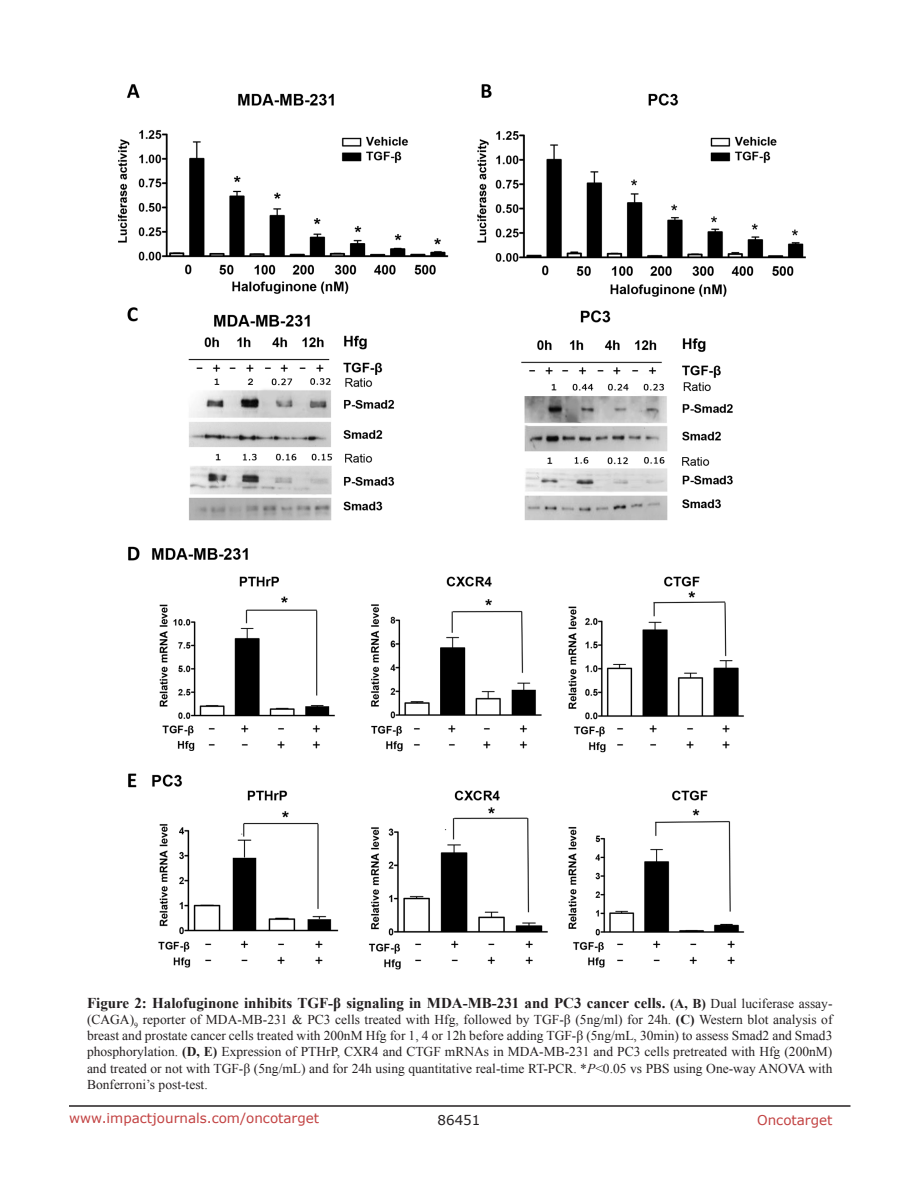
<style>
.page{position:relative;width:918px;height:1188px;background:#fff}
.page>*{position:absolute;margin:0;border:0;box-sizing:border-box;transform-origin:0 0}
.figuretext{font:700 15px "Times New Roman";color:#231f20}
.figuretext-2{font:13.5px/16.2px "Times New Roman";color:#231f20;text-align:justify}
.t1{font:13.5px "Verdana";color:#c24141}
.t2{font:13.5px "Verdana";color:#231f20}
.s1{font-size:13.5px}
.s2{font-weight:400;font-size:13.5px}
.s3{font-weight:700}
.s4{font-style:italic}
</style>
<div class="page">
<hr style="left:69px;top:1105px;width:781px;height:2px;background:#231f20">
<img style="left:117px;top:84px;width:689px;height:886px">
<p class="figuretext" style="left:87px;top:992px;width:747px">Figure 2: Halofuginone inhibits TGF-β signaling in MDA-MB-231 and PC3 cancer cells. <span class="s1">(A, B)</span> <span class="s2">Dual luciferase assay-</span></p>
<p class="figuretext-2" style="left:87px;top:1011px;width:747px">(CAGA)<sub>9</sub> reporter of MDA-MB-231 &amp; PC3 cells treated with Hfg, followed by TGF-β (5ng/ml) for 24h. <span class="s3">(C)</span> Western blot analysis of breast and prostate cancer cells treated with 200nM Hfg for 1, 4 or 12h before adding TGF-β (5ng/mL, 30min) to assess Smad2 and Smad3 phosphorylation. <span class="s3">(D, E)</span> Expression of PTHrP, CXR4 and CTGF mRNAs in MDA-MB-231 and PC3 cells pretreated with Hfg (200nM) and treated or not with TGF-β (5ng/mL) and for 24h using quantitative real-time RT-PCR. *<span class="s4">P</span>&lt;0.05 vs PBS using One-way ANOVA with Bonferroni’s post-test.</p>
<p class="t1" style="left:69px;top:1109px;width:252px">www.impactjournals.com/oncotarget</p>
<p class="t2" style="left:438px;top:1111px;width:44px">86451</p>
<p class="t1" style="left:757px;top:1111px;width:77px">Oncotarget</p>
</div>
